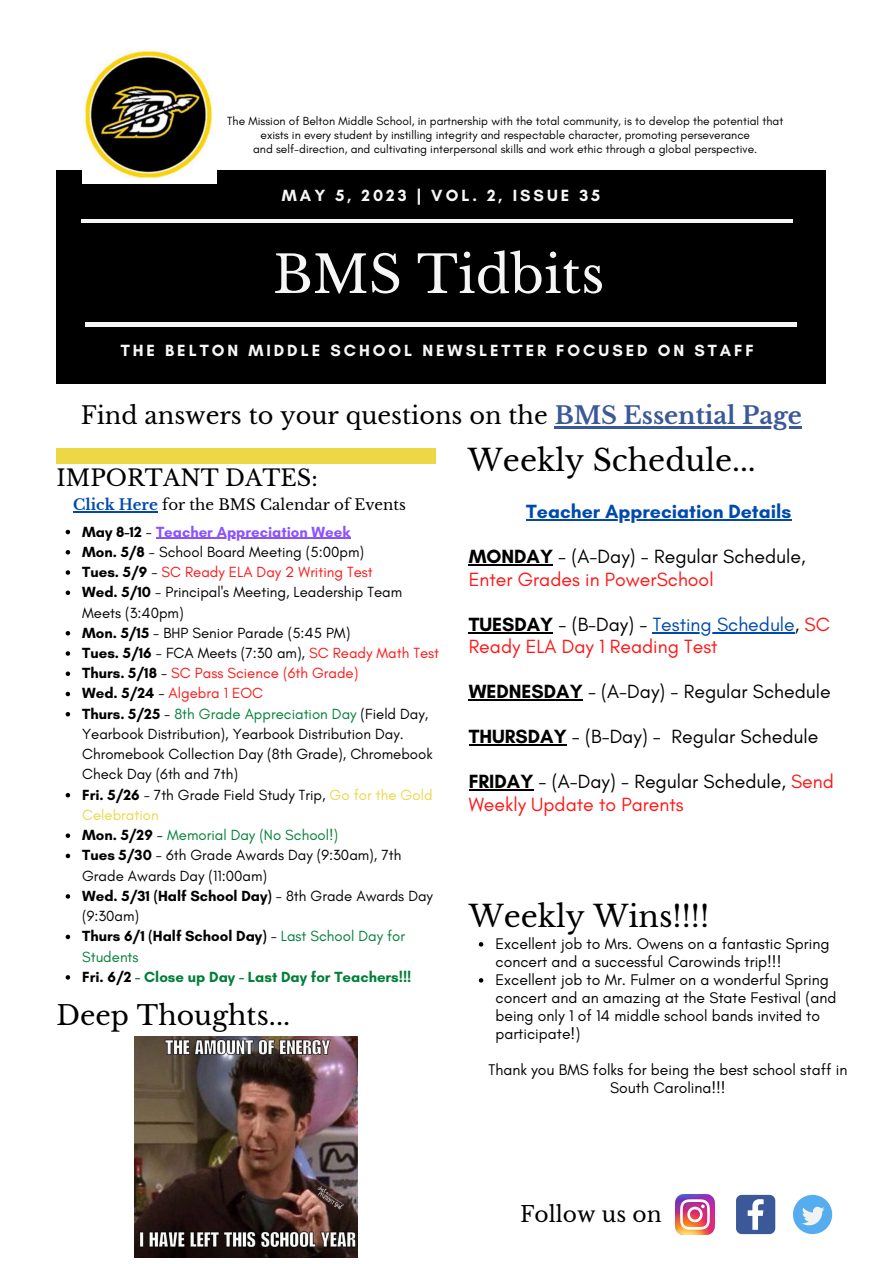
<style>
.page{position:relative;width:893px;height:1264px;background:#fff}
.page>*{position:absolute;margin:0;border:0;box-sizing:border-box;transform-origin:0 0}
.t1{font:51.45px "Libre Baskerville";color:#f6f6f6}
.t2{font:29.7px "Libre Baskerville";color:#000}
.t3{font:26.7px "Libre Baskerville";color:#000}
.t4{font:24px "Libre Baskerville";color:#000}
.t5{font:22.5px "Libre Baskerville";color:#000}
.t6{font:21.75px "Libre Baskerville";color:#000}
.t7{font:19.5px/22.5px "Glacial Indifference";color:#000}
.t8{font:19.5px/22.5px "Glacial Indifference";color:#ff1616}
.t9{font:700 19.5px "Glacial Indifference";color:#004aad}
.t10{font:700 16.5px "Glacial Indifference";letter-spacing:.18em;color:#f6f6f6}
.t11{font:15.75px/18px "Glacial Indifference";color:#000}
.t12{font:15px/20.2px "Glacial Indifference";color:#000}
.t13{font:15px/20.2px "Glacial Indifference";color:#020202}
.t14{font:15px "Glacial Indifference";color:#ff1616}
.t15{font:15px/20.2px "Glacial Indifference";color:#008037}
.t16{font:700 15px "Glacial Indifference";color:#008037}
.t17{font:15px "Libre Baskerville";color:#000}
.t18{font:700 15px "Glacial Indifference";color:#8c52ff}
.t19{font:12px "Glacial Indifference";color:#000}
.s1{font-weight:700;color:#3b5998}
.s2{font-weight:700;color:#004aad}
.s3{color:#000}
.s4{font-weight:400;color:#000}
.s5{font-weight:700}
.s6{font-weight:700;color:#000}
.s7{color:#ff1616}
.s8{color:#008037}
.s9{color:#edd745}
.s10{font-weight:700;color:#020202}
.s11{color:#020202}
.s12{color:#004aad}
</style>
<div class="page">
<div style="left:57px;top:448px;width:378px;height:16px;background:#edd745"></div>
<div style="left:57px;top:170px;width:768px;height:214px;background:#000"></div>
<hr style="left:81px;top:219px;width:711px;height:3px;background:#f6f6f6">
<hr style="left:85px;top:322px;width:711px;height:4px;background:#f6f6f6">
<img style="left:83px;top:50px;width:134px;height:134px">
<img style="left:675px;top:1194px;width:39px;height:40px">
<svg style="left:736px;top:1194px;width:39px;height:40px;background:#6179ac"></svg>
<div style="left:792px;top:1194px;width:40px;height:40px;background:#55acee;border-radius:50%"></div>
<svg style="left:802px;top:1206px;width:22px;height:19px"></svg>
<img style="left:135px;top:1036px;width:222px;height:221px">
<hr style="left:526px;top:519px;width:265px;height:1px;background:#004aad">
<hr style="left:468px;top:564px;width:85px;height:1px;background:#000">
<hr style="left:468px;top:632px;width:85px;height:1px;background:#000">
<hr style="left:652px;top:632px;width:142px;height:1px;background:#004aad">
<hr style="left:468px;top:699px;width:114px;height:1px;background:#000">
<hr style="left:468px;top:744px;width:98px;height:1px;background:#000">
<hr style="left:468px;top:789px;width:65px;height:1px;background:#000">
<svg style="left:66px;top:530px;width:4px;height:4px"></svg>
<hr style="left:156px;top:537px;width:194px;height:2px;background:#8c52ff">
<svg style="left:66px;top:550px;width:4px;height:4px"></svg>
<svg style="left:66px;top:570px;width:4px;height:5px"></svg>
<svg style="left:66px;top:590px;width:4px;height:5px"></svg>
<svg style="left:66px;top:631px;width:4px;height:4px"></svg>
<svg style="left:66px;top:651px;width:4px;height:4px"></svg>
<svg style="left:66px;top:671px;width:4px;height:5px"></svg>
<svg style="left:66px;top:691px;width:4px;height:5px"></svg>
<svg style="left:66px;top:712px;width:4px;height:4px"></svg>
<svg style="left:66px;top:793px;width:4px;height:4px"></svg>
<svg style="left:66px;top:833px;width:4px;height:5px"></svg>
<svg style="left:66px;top:853px;width:4px;height:5px"></svg>
<svg style="left:66px;top:894px;width:4px;height:4px"></svg>
<svg style="left:66px;top:934px;width:4px;height:5px"></svg>
<svg style="left:66px;top:975px;width:4px;height:4px"></svg>
<hr style="left:554px;top:426px;width:247px;height:3px;background:#3b5998">
<svg style="left:479px;top:942px;width:4px;height:4px"></svg>
<svg style="left:479px;top:978px;width:4px;height:4px"></svg>
<hr style="left:73px;top:511px;width:85px;height:1px;background:#004aad">
<p class="t19" style="left:227px;top:114px;width:557px">The Mission of Belton Middle School, in partnership with the total community, is to develop the potential that</p>
<p class="t19" style="left:260px;top:128px;width:491px">exists in every student by instilling integrity and respectable character, promoting perseverance</p>
<p class="t19" style="left:253px;top:142px;width:506px">and self-direction, and cultivating interpersonal skills and work ethic through a global perspective.</p>
<p class="t10" style="left:282px;top:185px;width:320px">MAY 5, 2023 | VOL. 2, ISSUE 35</p>
<p class="t1" style="left:273px;top:243px;width:333px">BMS Tidbits</p>
<p class="t10" style="left:121px;top:340px;width:634px">THE BELTON MIDDLE SCHOOL NEWSLETTER FOCUSED ON STAFF</p>
<p class="t4" style="left:81px;top:401px;width:722px">Find answers to your questions on the <span class="s1">BMS Essential Page</span></p>
<p class="t5" style="left:57px;top:464px;width:262px">IMPORTANT DATES:</p>
<p class="t17" style="left:73px;top:496px;width:334px"><span class="s2">Click Here</span> for the BMS Calendar of Events</p>
<p class="t18" style="left:82px;top:522px;width:270px"><span class="s3">May 8-12</span> <span class="s4">-</span> Teacher Appreciation Week</p>
<p class="t12" style="left:82px;top:541px;width:283px"><span class="s5">Mon. 5/8</span> - School Board Meeting (5:00pm)</p>
<p class="t14" style="left:82px;top:563px;width:292px"><span class="s6">Tues. 5/9</span> <span class="s3">-</span> SC Ready ELA Day 2 Writing Test</p>
<p class="t12" style="left:82px;top:582px;width:321px"><span class="s5">Wed. 5/10</span> - Principal's Meeting, Leadership Team<br>Meets (3:40pm)</p>
<p class="t12" style="left:82px;top:622px;width:269px"><span class="s5">Mon. 5/15</span> - BHP Senior Parade (5:45 PM)</p>
<p class="t12" style="left:82px;top:642px;width:358px"><span class="s5">Tues. 5/16</span> - FCA Meets (7:30 am), <span class="s7">SC Ready Math Test</span></p>
<p class="t14" style="left:82px;top:664px;width:278px"><span class="s6">Thurs. 5/18</span> <span class="s3">-</span> SC Pass Science (6th Grade)</p>
<p class="t14" style="left:82px;top:684px;width:182px"><span class="s6">Wed. 5/24</span> <span class="s3">-</span> Algebra 1 EOC</p>
<p class="t12" style="left:82px;top:703px;width:352px"><span class="s5">Thurs. 5/25</span> - <span class="s8">8th Grade Appreciation Day</span> (Field Day, Yearbook Distribution), Yearbook Distribution Day.<br>Chromebook Collection Day (8th Grade), Chromebook Check Day (6th and 7th)</p>
<p class="t12" style="left:82px;top:784px;width:352px"><span class="s5">Fri. 5/26</span> - 7th Grade Field Study Trip, <span class="s9">Go for the Gold<br>Celebration</span></p>
<p class="t15" style="left:82px;top:824px;width:257px"><span class="s10">Mon. 5/29</span> <span class="s11">-</span> Memorial Day (No School!)</p>
<p class="t13" style="left:82px;top:845px;width:321px"><span class="s5">Tues 5/30</span> - 6th Grade Awards Day (9:30am), 7th<br>Grade Awards Day (11:00am)</p>
<p class="t13" style="left:82px;top:885px;width:352px"><span class="s5">Wed. 5/31 (Half School Day)</span> - 8th Grade Awards Day (9:30am)</p>
<p class="t15" style="left:82px;top:926px;width:324px"><span class="s10">Thurs 6/1 (Half School Day)</span> <span class="s11">-</span> Last School Day for<br>Students</p>
<p class="t16" style="left:82px;top:967px;width:331px"><span class="s3">Fri. 6/2</span> - Close up Day - Last Day for Teachers!!!</p>
<p class="t3" style="left:57px;top:998px;width:235px">Deep Thoughts...</p>
<p class="t2" style="left:468px;top:442px;width:289px">Weekly Schedule...</p>
<p class="t9" style="left:526px;top:500px;width:266px">Teacher Appreciation Details</p>
<p class="t7" style="left:468px;top:545px;width:338px"><span class="s5">MONDAY</span> - (A-Day) - Regular Schedule,<br><span class="s7">Enter Grades in PowerSchool</span></p>
<p class="t8" style="left:468px;top:613px;width:363px"><span class="s6">TUESDAY</span> <span class="s3">- (B-Day) -</span> <span class="s12">Testing Schedule</span><span class="s3">,</span> SC<br>Ready ELA Day 1 Reading Test</p>
<p class="t7" style="left:468px;top:680px;width:363px"><span class="s5">WEDNESDAY</span> - (A-Day) - Regular Schedule</p>
<p class="t7" style="left:468px;top:725px;width:351px"><span class="s5">THURSDAY</span> - (B-Day) - Regular Schedule</p>
<p class="t7" style="left:468px;top:770px;width:367px"><span class="s5">FRIDAY</span> - (A-Day) - Regular Schedule, <span class="s7">Send<br>Weekly Update to Parents</span></p>
<p class="t2" style="left:468px;top:898px;width:242px">Weekly Wins!!!!</p>
<p class="t11" style="left:495px;top:934px;width:335px">Excellent job to Mrs. Owens on a fantastic Spring concert and a successful Carowinds trip!!!</p>
<p class="t11" style="left:495px;top:970px;width:342px">Excellent job to Mr. Fulmer on a wonderful Spring concert and an amazing at the State Festival (and being only 1 of 14 middle school bands invited to participate!)</p>
<p class="t11" style="left:488px;top:1060px;width:360px;text-align:center">Thank you BMS folks for being the best school staff in<br>South Carolina!!!</p>
<p class="t6" style="left:520px;top:1200px;width:143px">Follow us on</p>
</div>
